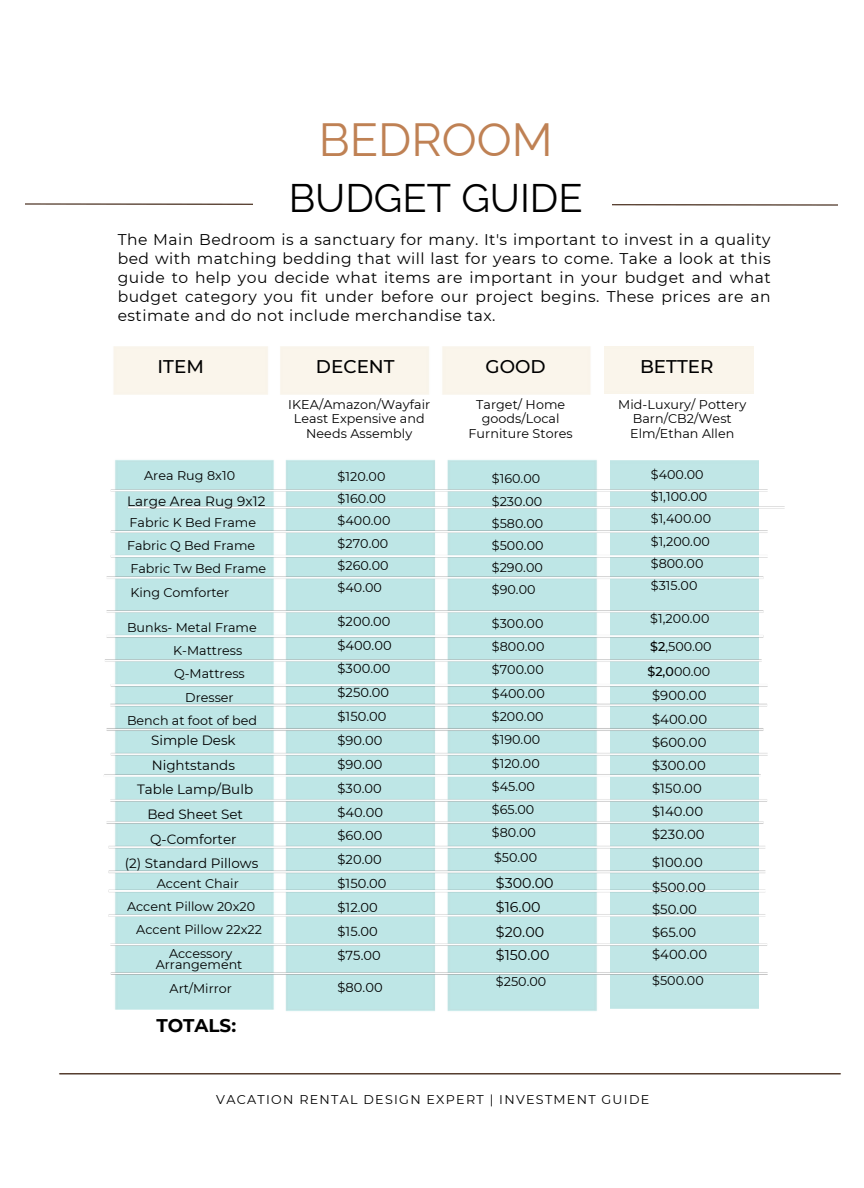
<style>
.page{position:relative;width:864px;height:1188px;background:#fff}
.page>*{position:absolute;margin:0;border:0;box-sizing:border-box;transform-origin:0 0}
.t1{font:46.65px "Raleway";color:#bf8154}
.t2{font:39.9px "Raleway";color:#000}
.t3{font:500 18.3px "Montserrat";color:#000}
.t4{font:700 18.3px "Montserrat";color:#000}
.t5{font:15.45px/19px "Montserrat";letter-spacing:.03em;color:#000;text-align:justify}
.t6{font:14.25px/24.2px "Montserrat";letter-spacing:.005em;color:#000}
.t7{font:13.5px "Montserrat";color:#000}
.t8{font:13.2px/23.1px "Montserrat";letter-spacing:.005em;color:#000}
.t9{font:13.05px "Montserrat";letter-spacing:.005em;color:#000}
.t10{font:12.75px/22.2px "Montserrat";letter-spacing:.005em;color:#000;text-align:center}
.t11{font:12.75px "Montserrat";letter-spacing:.1em;color:#000}
.s1{font-weight:500}
</style>
<div class="page">
<img style="left:25px;top:203px;width:228px;height:2px">
<img style="left:613px;top:204px;width:225px;height:1px">
<img style="left:104px;top:460px;width:681px;height:551px">
<img style="left:59px;top:1073px;width:782px;height:1px">
<p class="t1" style="left:319px;top:112px;width:235px">BEDROOM</p>
<p class="t2" style="left:289px;top:175px;width:296px">BUDGET GUIDE</p>
<h1 class="t5" style="left:118px;top:230px;width:654px">The Main Bedroom is a sanctuary for many. It's important to invest in a quality bed with matching bedding that will last for years to come. Take a look at this guide to help you decide what items are important in your budget and what budget category you fit under before our project begins. These prices are an estimate and do not include merchandise tax.</h1>
<p class="t3" style="left:158px;top:355px;width:48px">ITEM</p>
<p class="t10" style="left:144px;top:465px;width:93px">Area Rug 8x10</p>
<h2 class="t10" style="left:130px;top:511px;width:128px">Fabric K Bed Frame</h2>
<h2 class="t10" style="left:127px;top:534px;width:130px">Fabric Q Bed Frame</h2>
<h2 class="t10" style="left:130px;top:558px;width:137px">Fabric Tw Bed Frame</h2>
<p class="t10" style="left:130px;top:581px;width:100px">King Comforter</p>
<h2 class="t10" style="left:127px;top:616px;width:131px">Bunks- Metal Frame</h2>
<p class="t10" style="left:173px;top:639px;width:71px">K-Mattress</p>
<p class="t10" style="left:174px;top:663px;width:72px">Q-Mattress</p>
<p class="t10" style="left:185px;top:686px;width:50px">Dresser</p>
<p class="t10" style="left:127px;top:709px;width:132px">Bench at foot of bed</p>
<p class="t7" style="left:151px;top:732px;width:86px">Simple Desk</p>
<p class="t7" style="left:152px;top:757px;width:85px">Nightstands</p>
<p class="t7" style="left:137px;top:781px;width:117px">Table Lamp/Bulb</p>
<p class="t7" style="left:147px;top:806px;width:97px">Bed Sheet Set</p>
<p class="t7" style="left:150px;top:831px;width:88px">Q-Comforter</p>
<p class="t7" style="left:125px;top:855px;width:135px">(2) Standard Pillows</p>
<p class="t10" style="left:157px;top:872px;width:83px">Accent Chair</p>
<p class="t10" style="left:127px;top:896px;width:130px">Accent Pillow 20x20</p>
<p class="t10" style="left:136px;top:919px;width:127px">Accent Pillow 22x22</p>
<p class="t10" style="left:156px;top:947px;width:88px;line-height:11.7px">Accessory<br>Arrangement</p>
<p class="t10" style="left:170px;top:977px;width:64px">Art/Mirror</p>
<h3 class="t7" style="left:127px;top:493px;width:140px">Large Area Rug 9x12</h3>
<p class="t4" style="left:156px;top:1014px;width:81px">TOTALS:</p>
<p class="t3" style="left:316px;top:355px;width:80px">DECENT</p>
<p class="t3" style="left:486px;top:355px;width:62px">GOOD</p>
<p class="t3" style="left:640px;top:355px;width:75px">BETTER</p>
<p class="t10" style="left:288px;top:397px;width:143px;line-height:14.9px">IKEA/Amazon/Wayfair<br>Least Expensive and<br>Needs Assembly</p>
<p class="t10" style="left:469px;top:397px;width:106px;line-height:14.9px">Target/ Home goods/Local<br>Furniture Stores</p>
<p class="t10" style="left:618px;top:397px;width:130px;line-height:14.9px">Mid-Luxury/ Pottery<br>Barn/CB2/West<br>Elm/Ethan Allen</p>
<p class="t10" style="left:338px;top:465px;width:54px;text-align:left">$120.00 $160.00 $400.00 $270.00 $260.00 $40.00</p>
<p class="t9" style="left:338px;top:613px;width:54px">$200.00</p>
<p class="t9" style="left:338px;top:637px;width:56px">$400.00</p>
<p class="t9" style="left:338px;top:661px;width:54px">$300.00</p>
<p class="t9" style="left:338px;top:685px;width:53px">$250.00</p>
<p class="t9" style="left:338px;top:708px;width:51px">$150.00</p>
<p class="t9" style="left:338px;top:732px;width:46px">$90.00</p>
<p class="t9" style="left:338px;top:756px;width:46px">$90.00</p>
<p class="t9" style="left:338px;top:780px;width:46px">$30.00</p>
<p class="t9" style="left:338px;top:804px;width:47px">$40.00</p>
<p class="t9" style="left:338px;top:828px;width:46px">$60.00</p>
<p class="t9" style="left:338px;top:852px;width:46px">$20.00</p>
<p class="t9" style="left:338px;top:875px;width:51px">$150.00</p>
<p class="t9" style="left:338px;top:899px;width:42px">$12.00</p>
<p class="t9" style="left:338px;top:923px;width:42px">$15.00</p>
<p class="t9" style="left:338px;top:947px;width:45px">$75.00</p>
<p class="t9" style="left:338px;top:979px;width:47px">$80.00</p>
<p class="t10" style="left:492px;top:468px;width:53px;text-align:left">$160.00 $230.00 $580.00 $500.00 $290.00 $90.00</p>
<p class="t10" style="left:492px;top:612px;width:53px">$300.00</p>
<p class="t10" style="left:492px;top:635px;width:54px">$800.00</p>
<p class="t10" style="left:492px;top:659px;width:54px">$700.00</p>
<p class="t10" style="left:492px;top:682px;width:54px">$400.00</p>
<p class="t10" style="left:492px;top:705px;width:53px">$200.00</p>
<p class="t10" style="left:492px;top:729px;width:50px">$190.00</p>
<p class="t10" style="left:492px;top:752px;width:49px">$120.00</p>
<p class="t10" style="left:492px;top:775px;width:45px">$45.00</p>
<p class="t10" style="left:492px;top:799px;width:44px">$65.00</p>
<p class="t10" style="left:492px;top:822px;width:46px">$80.00</p>
<p class="t10" style="left:494px;top:847px;width:44px">$50.00</p>
<p class="t6" style="left:496px;top:871px;width:59px">$300.00 $16.00 $20.00 $150.00</p>
<p class="t10" style="left:496px;top:970px;width:52px">$250.00</p>
<p class="t10" style="left:651px;top:463px;width:62px;text-align:left">$400.00 $1,100.00 $1,400.00 $1,200.00 $800.00 $315.00</p>
<p class="t10" style="left:650px;top:608px;width:61px">$1,200.00</p>
<p class="t10" style="left:650px;top:635px;width:63px"><span class="s1">$2</span>,500.00</p>
<p class="t10" style="left:647px;top:660px;width:64px"><span class="s1">$2,0</span>00.00</p>
<p class="t8" style="left:652px;top:683px;width:56px">$900.00</p>
<p class="t8" style="left:652px;top:708px;width:56px">$400.00 $600.00 $300.00 $150.00 $140.00 $230.00</p>
<p class="t8" style="left:652px;top:851px;width:52px">$100.00</p>
<p class="t8" style="left:652px;top:876px;width:55px">$500.00</p>
<p class="t8" style="left:652px;top:898px;width:46px">$50.00</p>
<p class="t8" style="left:652px;top:921px;width:46px">$65.00</p>
<h3 class="t8" style="left:652px;top:943px;width:56px">$400.00</h3>
<p class="t10" style="left:652px;top:970px;width:53px">$500.00</p>
<p class="t11" style="left:216px;top:1091px;width:435px">VACATION RENTAL DESIGN EXPERT | INVESTMENT GUIDE</p>
</div>
